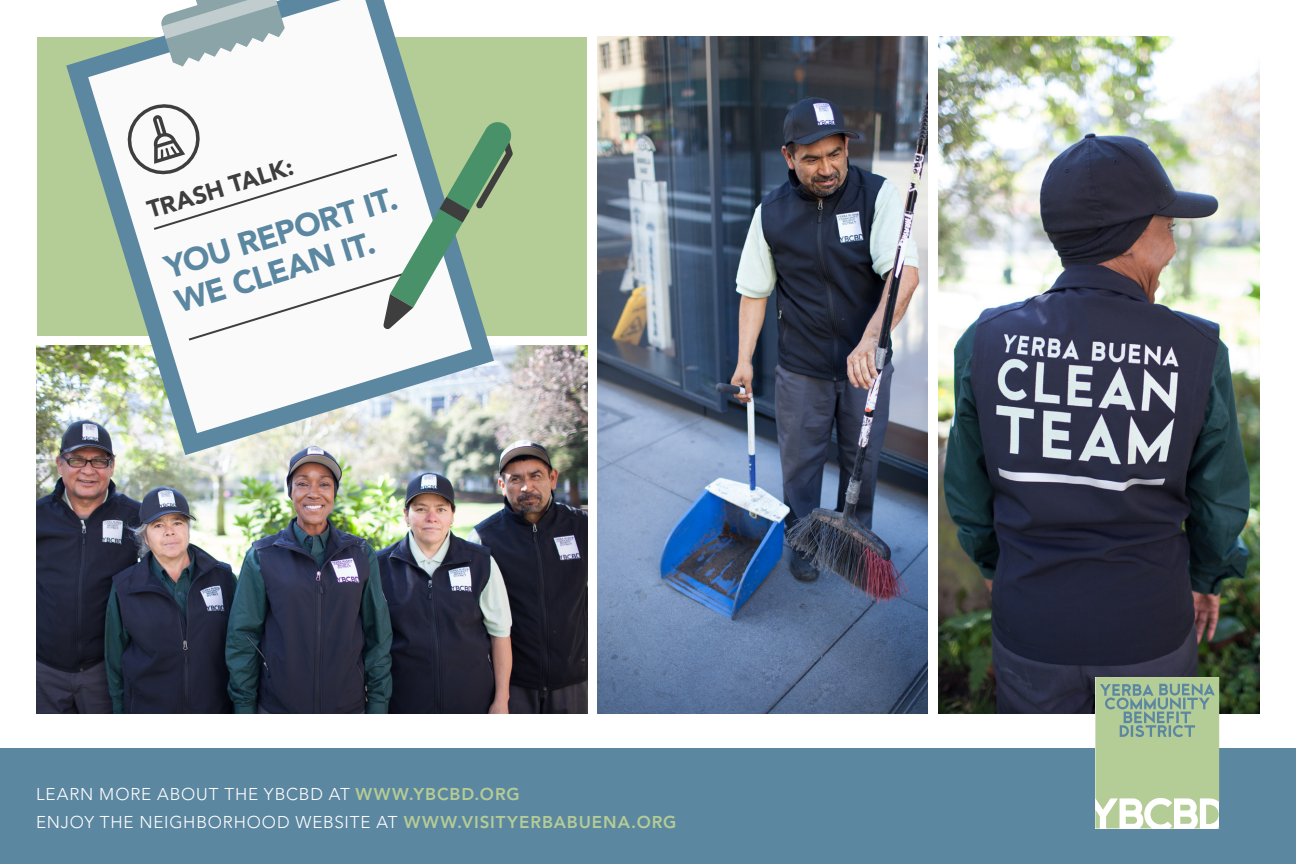
<style>
.page{position:relative;width:1296px;height:864px;background:#fff}
.page>*{position:absolute;margin:0;border:0;box-sizing:border-box;transform-origin:0 0}
.t1{font:900 32px/36px "Avenir";color:#5c87a1}
.t2{font:900 24px "Avenir";color:#3e3e3f}
.t3{font:300 17px "Avenir";letter-spacing:.05em;color:#fff}
.s1{font-weight:800;color:#b4cc95}
</style>
<div class="page">
<div style="left:37px;top:37px;width:550px;height:299px;background:#b4cc95"></div>
<img style="left:939px;top:36px;width:321px;height:678px">
<div style="left:0;top:749px;width:1296px;height:115px;background:#5c87a1"></div>
<svg style="left:1095px;top:677px;width:124px;height:151px;background:#b3caa2"></svg>
<img style="left:36px;top:346px;width:552px;height:368px">
<img style="left:598px;top:36px;width:330px;height:678px">
<img style="left:66px;top:59px;width:428px;height:396px">
<svg style="left:88px;top:0;width:384px;height:433px"></svg>
<svg style="left:160px;top:0;width:125px;height:67px;background:#b6c5c8"></svg>
<svg style="left:124px;top:100px;width:389px;height:242px"></svg>
<p class="t2" style="left:144px;top:197px;width:153px;rotate:-17deg">TRASH TALK:</p>
<p class="t1" style="left:160px;top:251px;width:243px;rotate:-17deg">YOU REPORT IT.<br>WE CLEAN IT.</p>
<p class="t3" style="left:36px;top:784px;width:485px">LEARN MORE ABOUT THE YBCBD AT <span class="s1">WWW.YBCBD.ORG</span></p>
<p class="t3" style="left:36px;top:812px;width:642px">ENJOY THE NEIGHBORHOOD WEBSITE AT <span class="s1">WWW.VISITYERBABUENA.ORG</span></p>
</div>
